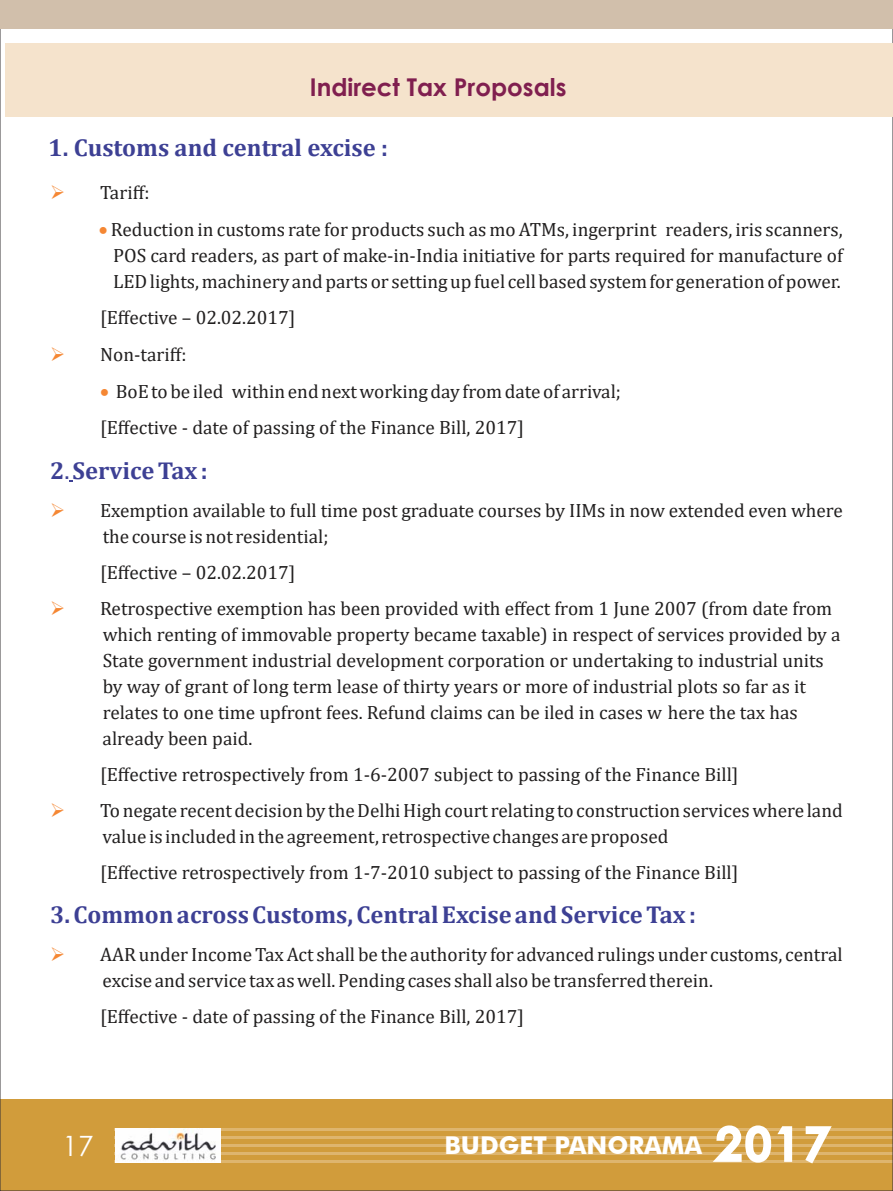
<style>
.page{position:relative;width:893px;height:1191px;background:#fff}
.page>*{position:absolute;margin:0;border:0;box-sizing:border-box;transform-origin:0 0}
.t1{font:28px "Century Gothic";color:#fff}
.t2{font:700 24.5px "Cambria";color:#3d4094}
.t3{font:700 24.5px "Century Gothic";color:#801f4f}
.t4{font:700 24.5px "Futura BT";color:#fff}
.t5{font:19.25px/25.9px "Cambria";color:#211f1f}
.s1{color:#f58733}
.s2{font-size:19.25px}
.s3{font-family:"Century Gothic";font-weight:400;font-size:42.7px}
</style>
<div class="page">
<div style="left:0;top:1099px;width:893px;height:92px;background:#d19c3b"></div>
<hr style="left:115px;top:1128px;width:778px;height:2px;background:#deb56e">
<hr style="left:115px;top:1136px;width:778px;height:2px;background:#deb56e">
<hr style="left:115px;top:1144px;width:778px;height:2px;background:#deb56e">
<hr style="left:115px;top:1152px;width:778px;height:2px;background:#deb56e">
<hr style="left:115px;top:1159px;width:778px;height:3px;background:#deb56e">
<div style="left:116px;top:1128px;width:105px;height:35px;background:#fff"></div>
<img style="left:120px;top:1128px;width:96px;height:32px">
<div style="left:0;top:0;width:893px;height:28px;background:#d1bfab"></div>
<div style="left:5px;top:44px;width:888px;height:73px;background:#f5e3cc"></div>
<p class="t3" style="left:310px;top:68px;width:258px">Indirect Tax Proposals</p>
<p class="t2" style="left:48px;top:130px;width:341px">1. Customs and central excise :</p>
<p class="t5" style="left:50px;top:179px;width:101px"><span class="s1">➢</span> Tariff:</p>
<p class="t5" style="left:113px;top:217px;width:731px;text-align:justify;text-indent:-14px"><span class="s1">•</span> Reduction in customs rate for products such as mo ATMs, ingerprint readers, iris scanners, POS card readers, as part of make‐in‐India initiative for parts required for manufacture of LED lights, machinery and parts or setting up fuel cell based system for generation of power.</p>
<p class="t5" style="left:100px;top:305px;width:197px">[Effective – 02.02.2017]</p>
<p class="t5" style="left:50px;top:342px;width:138px"><span class="s1">➢</span> Non‐tariff:</p>
<p class="t5" style="left:100px;top:374px;width:522px;line-height:36.1px"><span class="s1">•</span> BoE to be iled within end next working day from date of arrival; [Effective ‐ date of passing of the Finance Bill, 2017]</p>
<p class="t2" style="left:50px;top:453px;width:159px">2<span class="s2">.</span> Service Tax :</p>
<p class="t5" style="left:103px;top:497px;width:742px;text-indent:-52px"><span class="s1">➢</span> Exemption available to full time post graduate courses by IIMs in now extended even where the course is not residential;</p>
<p class="t5" style="left:100px;top:559px;width:197px">[Effective – 02.02.2017]</p>
<p class="t5" style="left:103px;top:595px;width:739px;text-indent:-52px"><span class="s1">➢</span> Retrospective exemption has been provided with effect from 1 June 2007 (from date from which renting of immovable property became taxable) in respect of services provided by a State government industrial development corporation or undertaking to industrial units by way of grant of long term lease of thirty years or more of industrial plots so far as it relates to one time upfront fees. Refund claims can be iled in cases w here the tax has already been paid.</p>
<p class="t5" style="left:100px;top:761px;width:640px">[Effective retrospectively from 1‐6‐2007 subject to passing of the Finance Bill]</p>
<p class="t5" style="left:103px;top:797px;width:742px;text-indent:-52px"><span class="s1">➢</span> To negate recent decision by the Delhi High court relating to construction services where land value is included in the agreement, retrospective changes are proposed</p>
<p class="t5" style="left:100px;top:859px;width:640px">[Effective retrospectively from 1‐7‐2010 subject to passing of the Finance Bill]</p>
<p class="t2" style="left:50px;top:897px;width:647px">3. Common across Customs, Central Excise and Service Tax :</p>
<p class="t5" style="left:103px;top:941px;width:741px;text-indent:-52px"><span class="s1">➢</span> AAR under Income Tax Act shall be the authority for advanced rulings under customs, central excise and service tax as well. Pending cases shall also be transferred therein.</p>
<p class="t5" style="left:100px;top:1003px;width:426px">[Effective ‐ date of passing of the Finance Bill, 2017]</p>
<h1 class="t1" style="left:63px;top:1126px;width:33px">17</h1>
<p class="t4" style="left:444px;top:1135px;width:386px">BUDGET PANORAMA <span class="s3">2 0 1 7</span></p>
</div>
